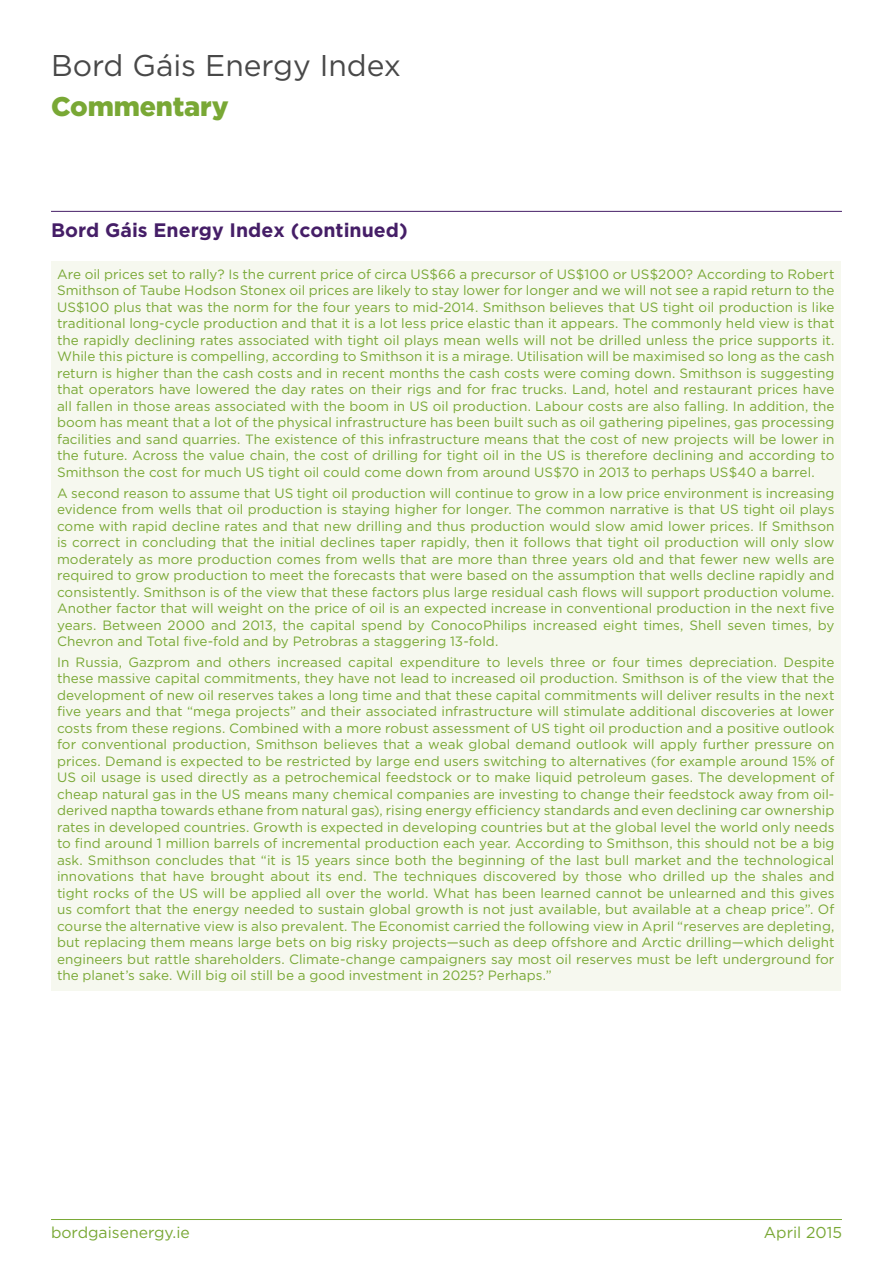
<style>
.page{position:relative;width:893px;height:1263px;background:#fff}
.page>*{position:absolute;margin:0;border:0;box-sizing:border-box;transform-origin:0 0}
.t1{font:30px "Gotham";color:#484848}
.t2{font:900 27px "Gotham";letter-spacing:-.01em;color:#79a835}
.t3{font:700 19.5px "Gotham";color:#451e67}
.t4{font:15.75px "Gotham";color:#79a835}
.t5{font:13.5px/16.5px "Gotham";color:#79a835;text-align:justify}
</style>
<div class="page">
<hr style="left:51px;top:1219px;width:791px;height:1px;background:#79a835">
<hr style="left:51px;top:211px;width:791px;height:1px;background:#451e67">
<div style="left:51px;top:261px;width:789px;height:730px;background:#f6f8ef"></div>
<h1 class="t1" style="left:51px;top:49px;width:351px">Bord Gáis Energy Index</h1>
<h2 class="t2" style="left:51px;top:91px;width:179px">Commentary</h2>
<h3 class="t3" style="left:51px;top:219px;width:358px">Bord Gáis Energy Index (continued)</h3>
<p class="t5" style="left:57px;top:266px;width:779px">Are oil prices set to rally? Is the current price of circa US$66 a precursor of US$100 or US$200? According to Robert Smithson of Taube Hodson Stonex oil prices are likely to stay lower for longer and we will not see a rapid return to the US$100 plus that was the norm for the four years to mid-2014. Smithson believes that US tight oil production is like traditional long-cycle production and that it is a lot less price elastic than it appears. The commonly held view is that the rapidly declining rates associated with tight oil plays mean wells will not be drilled unless the price supports it.<br>While this picture is compelling, according to Smithson it is a mirage. Utilisation will be maximised so long as the cash return is higher than the cash costs and in recent months the cash costs were coming down. Smithson is suggesting that operators have lowered the day rates on their rigs and for frac trucks. Land, hotel and restaurant prices have all fallen in those areas associated with the boom in US oil production. Labour costs are also falling. In addition, the boom has meant that a lot of the physical infrastructure has been built such as oil gathering pipelines, gas processing facilities and sand quarries. The existence of this infrastructure means that the cost of new projects will be lower in the future. Across the value chain, the cost of drilling for tight oil in the US is therefore declining and according to Smithson the cost for much US tight oil could come down from around US$70 in 2013 to perhaps US$40 a barrel.</p>
<p class="t5" style="left:57px;top:484px;width:779px">A second reason to assume that US tight oil production will continue to grow in a low price environment is increasing evidence from wells that oil production is staying higher for longer. The common narrative is that US tight oil plays come with rapid decline rates and that new drilling and thus production would slow amid lower prices. If Smithson is correct in concluding that the initial declines taper rapidly, then it follows that tight oil production will only slow moderately as more production comes from wells that are more than three years old and that fewer new wells are required to grow production to meet the forecasts that were based on the assumption that wells decline rapidly and consistently. Smithson is of the view that these factors plus large residual cash flows will support production volume.<br>Another factor that will weight on the price of oil is an expected increase in conventional production in the next five years. Between 2000 and 2013, the capital spend by ConocoPhilips increased eight times, Shell seven times, by Chevron and Total five-fold and by Petrobras a staggering 13-fold.</p>
<p class="t5" style="left:57px;top:653px;width:779px">In Russia, Gazprom and others increased capital expenditure to levels three or four times depreciation. Despite these massive capital commitments, they have not lead to increased oil production. Smithson is of the view that the development of new oil reserves takes a long time and that these capital commitments will deliver results in the next five years and that “mega projects” and their associated infrastructure will stimulate additional discoveries at lower costs from these regions. Combined with a more robust assessment of US tight oil production and a positive outlook for conventional production, Smithson believes that a weak global demand outlook will apply further pressure on prices. Demand is expected to be restricted by large end users switching to alternatives (for example around 15% of US oil usage is used directly as a petrochemical feedstock or to make liquid petroleum gases. The development of cheap natural gas in the US means many chemical companies are investing to change their feedstock away from oil&shy;derived naptha towards ethane from natural gas), rising energy efficiency standards and even declining car ownership rates in developed countries. Growth is expected in developing countries but at the global level the world only needs to find around 1 million barrels of incremental production each year. According to Smithson, this should not be a big ask. Smithson concludes that “it is 15 years since both the beginning of the last bull market and the technological innovations that have brought about its end. The techniques discovered by those who drilled up the shales and tight rocks of the US will be applied all over the world. What has been learned cannot be unlearned and this gives us comfort that the energy needed to sustain global growth is not just available, but available at a cheap price”. Of course the alternative view is also prevalent. The Economist carried the following view in April “reserves are depleting, but replacing them means large bets on big risky projects—such as deep offshore and Arctic drilling—which delight engineers but rattle shareholders. Climate-change campaigners say most oil reserves must be left underground for the planet’s sake. Will big oil still be a good investment in 2025? Perhaps.”</p>
<p class="t4" style="left:51px;top:1223px;width:140px">bordgaisenergy.ie</p>
<p class="t4" style="left:764px;top:1223px;width:80px">April 2015</p>
</div>
